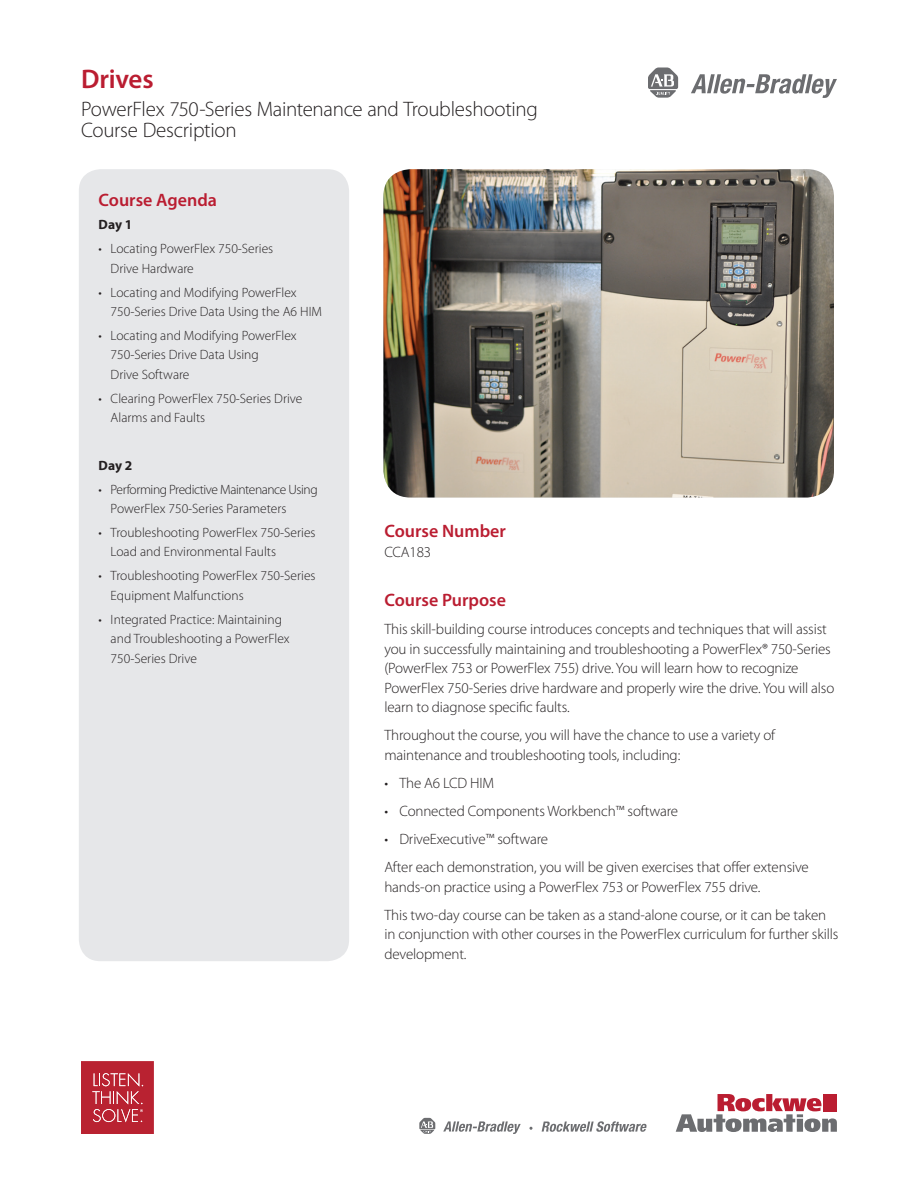
<style>
.page{position:relative;width:918px;height:1188px;background:#fff}
.page>*{position:absolute;margin:0;border:0;box-sizing:border-box;transform-origin:0 0}
.t1{font:600 27px "Myriad Pro";letter-spacing:-.005em;color:#ba1d31}
.t2{font:300 21px/21px "Myriad Pro";letter-spacing:-.015em;color:#231f20}
.t3{font:600 18px "Myriad Pro";color:#ba1d31}
.t4{font:300 15px/19.5px "Myriad Pro";letter-spacing:-.01em;color:#231f20}
.t5{font:300 13.5px/19.5px "Myriad Pro";color:#231f20}
.t6{font:300 13.5px/19.5px "Myriad Pro";letter-spacing:-.03em;color:#231f20}
.t7{font:700 13.5px "Myriad Pro";letter-spacing:-.005em;color:#231f20}
</style>
<div class="page">
<svg style="left:419px;top:1118px;width:16px;height:16px"></svg>
<svg style="left:443px;top:1121px;width:78px;height:13px"></svg>
<svg style="left:542px;top:1121px;width:105px;height:11px"></svg>
<svg style="left:676px;top:1094px;width:161px;height:38px"></svg>
<div style="left:823px;top:1094px;width:6px;height:17px;background:#ba1d31"></div>
<div style="left:831px;top:1094px;width:6px;height:17px;background:#ba1d31"></div>
<svg style="left:81px;top:1061px;width:73px;height:73px"></svg>
<div style="left:79px;top:169px;width:270px;height:792px;background:#e6e7e9;border-radius:22px"></div>
<svg style="left:648px;top:67px;width:30px;height:31px"></svg>
<svg style="left:691px;top:74px;width:146px;height:24px"></svg>
<img style="left:383px;top:169px;width:451px;height:329px">
<h1 class="t1" style="left:81px;top:62px;width:74px">Drives</h1>
<h2 class="t2" style="left:81px;top:98px;width:459px">PowerFlex 750-Series Maintenance and Troubleshooting<br>Course Description</h2>
<p class="t3" style="left:99px;top:188px;width:120px">Course Agenda</p>
<p class="t7" style="left:99px;top:216px;width:35px">Day 1</p>
<p class="t5" style="left:111px;top:239px;width:164px;text-indent:-12px">• Locating PowerFlex 750-Series<br>Drive Hardware</p>
<p class="t5" style="left:111px;top:282px;width:213px;text-indent:-12px">• Locating and Modifying PowerFlex<br>750-Series Drive Data Using the A6 HIM</p>
<p class="t5" style="left:111px;top:325px;width:188px;text-indent:-12px">• Locating and Modifying PowerFlex<br>750-Series Drive Data Using<br>Drive Software</p>
<p class="t5" style="left:111px;top:388px;width:193px;text-indent:-12px">• Clearing PowerFlex 750-Series Drive<br>Alarms and Faults</p>
<p class="t7" style="left:99px;top:456px;width:35px">Day 2</p>
<p class="t6" style="left:111px;top:479px;width:209px;text-indent:-12px">• Performing Predictive Maintenance Using<br>PowerFlex 750-Series Parameters</p>
<p class="t5" style="left:111px;top:523px;width:206px;text-indent:-12px">• Troubleshooting PowerFlex 750-Series<br>Load and Environmental Faults</p>
<p class="t5" style="left:111px;top:566px;width:206px;text-indent:-12px">• Troubleshooting PowerFlex 750-Series<br>Equipment Malfunctions</p>
<p class="t5" style="left:111px;top:609px;width:181px;text-indent:-12px">• Integrated Practice: Maintaining and Troubleshooting a PowerFlex<br>750-Series Drive</p>
<p class="t3" style="left:384px;top:520px;width:123px">Course Number</p>
<p class="t4" style="left:384px;top:542px;width:48px">CCA183</p>
<p class="t3" style="left:384px;top:588px;width:123px">Course Purpose</p>
<p class="t4" style="left:384px;top:619px;width:451px">This skill-building course introduces concepts and techniques that will assist you in successfully maintaining and troubleshooting a PowerFlex® 750-Series (PowerFlex 753 or PowerFlex 755) drive. You will learn how to recognize PowerFlex 750-Series drive hardware and properly wire the drive. You will also learn to diagnose specific faults.</p>
<p class="t4" style="left:384px;top:725px;width:392px">Throughout the course, you will have the chance to use a variety of maintenance and troubleshooting tools, including:</p>
<p class="t4" style="left:384px;top:773px;width:111px">• The A6 LCD HIM</p>
<p class="t4" style="left:384px;top:801px;width:295px">• Connected Components Workbench™ software</p>
<p class="t4" style="left:384px;top:825px;width:426px;line-height:28.2px">• DriveExecutive™ software<br>After each demonstration, you will be given exercises that offer extensive</p>
<p class="t4" style="left:384px;top:873px;width:443px;line-height:28.2px">hands-on practice using a PowerFlex 753 or PowerFlex 755 drive.<br>This two-day course can be taken as a stand-alone course, or it can be taken</p>
<p class="t4" style="left:384px;top:925px;width:456px">in conjunction with other courses in the PowerFlex curriculum for further skills development.</p>
</div>
